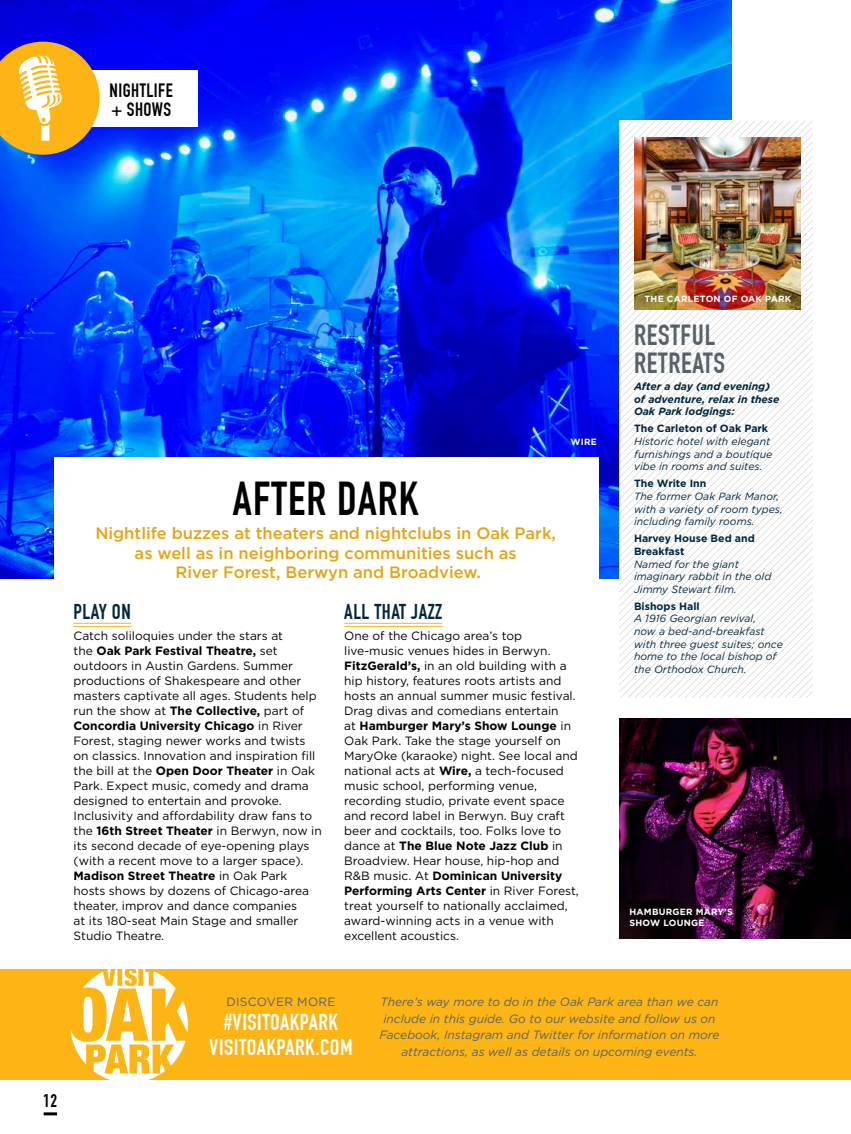
<style>
.page{position:relative;width:851px;height:1134px;background:#fff}
.page>*{position:absolute;margin:0;border:0;box-sizing:border-box;transform-origin:0 0}
.t1{font:700 46.5px "DIN Condensed";letter-spacing:.025em;color:#000}
.t2{font:700 28.5px/28.5px "DIN Condensed";letter-spacing:.025em;color:#576168}
.t3{font:700 22.5px/24px "DIN Condensed";letter-spacing:.025em;color:#fff;text-align:center}
.t4{font:700 21px "DIN Condensed";letter-spacing:.025em;color:#00263e}
.t5{font:700 18.9px/18.9px "DIN Condensed";letter-spacing:.025em;color:#000}
.t6{font:700 18px "DIN Condensed";color:#000}
.t7{font:500 16.5px/19.5px "Gotham";color:#e5a414;text-align:center}
.t8{font:12px/15px "Gotham";color:#000}
.t9{font:italic 12px/16.5px "Gotham";color:#576168;text-align:center}
.t10{font:12px "Gotham";letter-spacing:.025em;color:#576168}
.t11{font:italic 10.5px/12.6px "Gotham";color:#00263e}
.t12{font:700 10.5px/12.6px "Gotham";color:#00263e}
.t13{font:italic 700 10.5px/12.6px "Gotham";color:#00263e}
.t14{font:700 9px/10.8px "Gotham";letter-spacing:.025em;color:#fff}
.s1{font-weight:700}
</style>
<div class="page">
<img style="left:0;top:0;width:731px;height:578px">
<svg style="left:619px;top:121px;width:193px;height:577px"></svg>
<img style="left:634px;top:137px;width:166px;height:172px">
<div style="left:85px;top:70px;width:113px;height:57px;background:#fff"></div>
<div style="left:0;top:969px;width:850px;height:111px;background:#fcb515"></div>
<div style="left:54px;top:457px;width:544px;height:148px;background:#fff"></div>
<hr style="left:74px;top:623px;width:57px;height:1px;background:#fcb515">
<hr style="left:74px;top:626px;width:57px;height:1px;background:#fcb515">
<hr style="left:344px;top:623px;width:98px;height:1px;background:#fcb515">
<hr style="left:344px;top:626px;width:98px;height:1px;background:#fcb515">
<img style="left:619px;top:719px;width:231px;height:220px">
<svg style="left:0;top:42px;width:100px;height:113px;background:#d5a859"></svg>
<svg style="left:44px;top:1112px;width:13px;height:3px"></svg>
<svg style="left:70px;top:969px;width:118px;height:111px"></svg>
<h3 class="t5" style="left:109px;top:81px;width:65px">NIGHTLIFE + SHOWS</h3>
<p class="t14" style="left:570px;top:436px;width:28px">WIRE</p>
<h1 class="t1" style="left:233px;top:472px;width:187px">AFTER DARK</h1>
<h3 class="t7" style="left:95px;top:523px;width:462px">Nightlife buzzes at theaters and nightclubs in Oak Park, as well as in neighboring communities such as<br>River Forest, Berwyn and Broadview.</h3>
<h3 class="t4" style="left:74px;top:599px;width:59px">PLAY ON</h3>
<p class="t8" style="left:74px;top:628px;width:250px">Catch soliloquies under the stars at<br>the <span class="s1">Oak Park Festival Theatre,</span> set outdoors in Austin Gardens. Summer productions of Shakespeare and other masters captivate all ages. Students help run the show at <span class="s1">The Collective,</span> part of <span class="s1">Concordia University Chicago</span> in River Forest, staging newer works and twists on classics. Innovation and inspiration fill the bill at the <span class="s1">Open Door Theater</span> in Oak Park. Expect music, comedy and drama designed to entertain and provoke.<br>Inclusivity and affordability draw fans to the <span class="s1">16th Street Theater</span> in Berwyn, now in its second decade of eye-opening plays (with a recent move to a larger space).<br><span class="s1">Madison Street Theatre</span> in Oak Park hosts shows by dozens of Chicago-area theater, improv and dance companies<br>at its 180-seat Main Stage and smaller Studio Theatre.</p>
<h3 class="t4" style="left:344px;top:599px;width:100px">ALL THAT JAZZ</h3>
<p class="t8" style="left:344px;top:628px;width:236px">One of the Chicago area’s top live-music venues hides in Berwyn.<br><span class="s1">FitzGerald’s,</span> in an old building with a hip history, features roots artists and hosts an annual summer music festival.<br>Drag divas and comedians entertain<br>at <span class="s1">Hamburger Mary’s Show Lounge</span> in Oak Park. Take the stage yourself on MaryOke (karaoke) night. See local and national acts at <span class="s1">Wire,</span> a tech-focused music school, performing venue, recording studio, private event space and record label in Berwyn. Buy craft beer and cocktails, too. Folks love to dance at <span class="s1">The Blue Note Jazz Club</span> in Broadview. Hear house, hip-hop and R&amp;B music. At <span class="s1">Dominican University Performing Arts Center</span> in River Forest, treat yourself to nationally acclaimed, award-winning acts in a venue with excellent acoustics.</p>
<p class="t14" style="left:644px;top:293px;width:148px">THE CARLETON OF OAK PARK</p>
<h2 class="t2" style="left:634px;top:321px;width:92px">RESTFUL<br>RETREATS</h2>
<p class="t13" style="left:634px;top:380px;width:147px">After a day (and evening) of adventure, relax in these<br>Oak Park lodgings:</p>
<p class="t12" style="left:634px;top:422px;width:136px">The Carleton of Oak Park</p>
<p class="t11" style="left:634px;top:435px;width:140px">Historic hotel with elegant furnishings and a boutique vibe in rooms and suites.</p>
<p class="t12" style="left:634px;top:477px;width:74px">The Write Inn</p>
<p class="t11" style="left:634px;top:490px;width:150px">The former Oak Park Manor, with a variety of room types, including family rooms.</p>
<p class="t12" style="left:634px;top:532px;width:122px">Harvey House Bed and<br>Breakfast</p>
<p class="t11" style="left:634px;top:557px;width:139px">Named for the giant imaginary rabbit in the old<br>Jimmy Stewart film.</p>
<p class="t12" style="left:634px;top:600px;width:67px">Bishops Hall</p>
<p class="t11" style="left:634px;top:612px;width:150px">A 1916 Georgian revival,<br>now a bed-and-breakfast with three guest suites; once home to the local bishop of the Orthodox Church.</p>
<p class="t14" style="left:629px;top:907px;width:105px">HAMBURGER MARY’S<br>SHOW LOUNGE</p>
<h3 class="t6" style="left:43px;top:1090px;width:15px">12</h3>
<p class="t10" style="left:226px;top:995px;width:111px">DISCOVER MORE</p>
<h3 class="t3" style="left:209px;top:1011px;width:145px">#VISITOAKPARK<br>VISITOAKPARK.COM</h3>
<p class="t9" style="left:379px;top:994px;width:342px">There’s way more to do in the Oak Park area than we can include in this guide. Go to our website and follow us on Facebook, Instagram and Twitter for information on more attractions, as well as details on upcoming events.</p>
</div>
